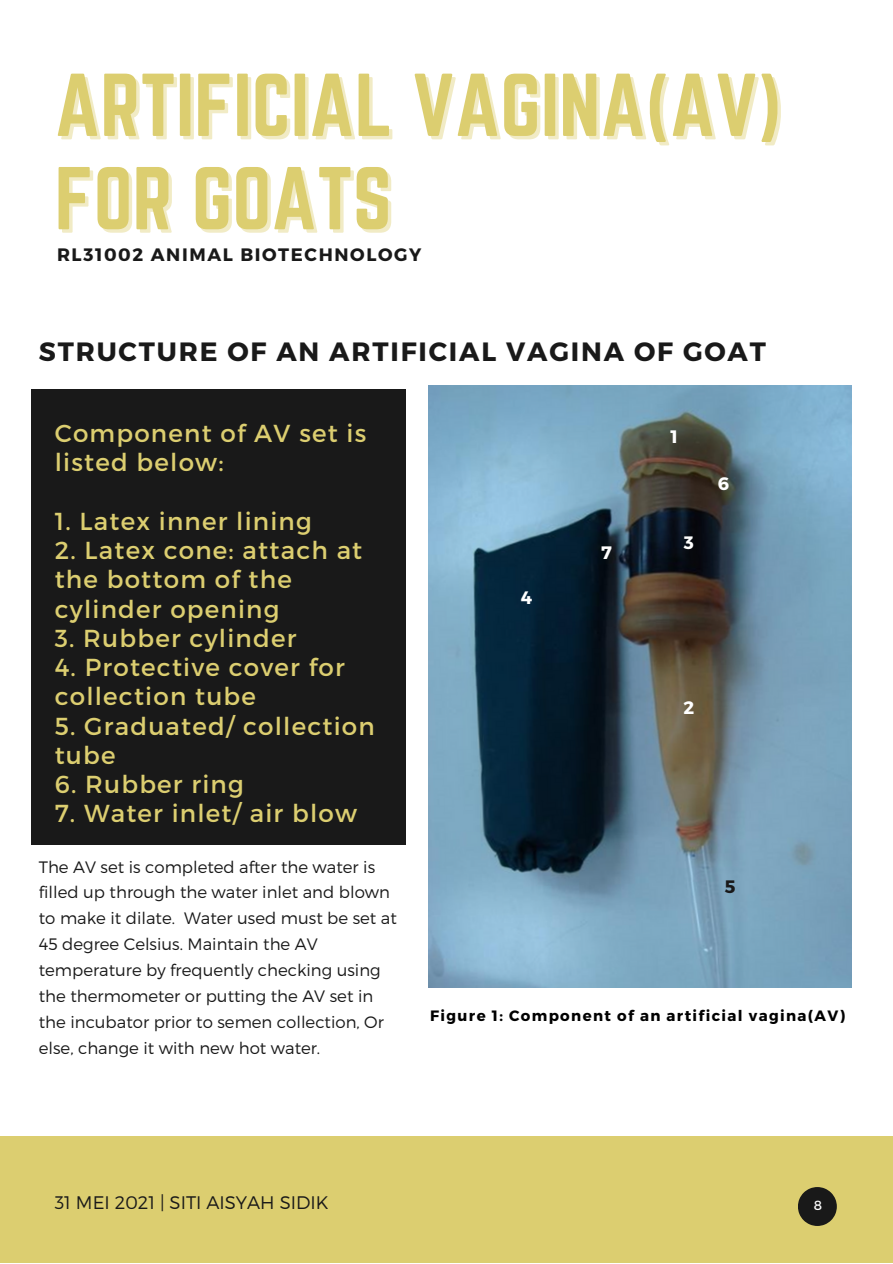
<style>
.page{position:relative;width:893px;height:1264px;background:#fff}
.page>*{position:absolute;margin:0;border:0;box-sizing:border-box;transform-origin:0 0}
.t1{font:77.85px/93.3px "Norwester";color:#dcce70}
.t2{font:700 26.4px "Montserrat";letter-spacing:.07em;color:#191919}
.t3{font:24.6px/29.2px "Montserrat";letter-spacing:.05em;color:#dcce70}
.t4{font:300 18.15px "Montserrat";color:#191919}
.t5{font:700 18px "Montserrat";letter-spacing:.09em;color:#191919}
.t6{font:700 18px "Montserrat";color:#fff}
.t7{font:300 16.5px/25.8px "Montserrat";color:#191919}
.t8{font:700 15px "Montserrat";letter-spacing:.09em;color:#000}
.t9{font:13.2px "Montserrat";color:#fff}
</style>
<div class="page">
<img style="left:428px;top:386px;width:423px;height:601px">
<div style="left:0;top:1136px;width:892px;height:126px;background:#dcce70"></div>
<svg style="left:798px;top:1187px;width:38px;height:38px"></svg>
<div style="left:32px;top:389px;width:373px;height:455px;background:#191919"></div>
<p class="t1" style="left:55px;top:58px;width:728px">ARTIFICIAL VAGINA(AV)<br>FOR GOATS</p>
<p class="t5" style="left:57px;top:243px;width:366px">RL31002 ANIMAL BIOTECHNOLOGY</p>
<p class="t2" style="left:39px;top:335px;width:728px">STRUCTURE OF AN ARTIFICIAL VAGINA OF GOAT</p>
<p class="t3" style="left:55px;top:417px;width:313px">Component of AV set is listed below:</p>
<p class="t3" style="left:55px;top:505px;width:259px">1. Latex inner lining</p>
<p class="t3" style="left:55px;top:534px;width:309px">2. Latex cone: attach at the bottom of the cylinder opening</p>
<p class="t3" style="left:55px;top:622px;width:243px">3. Rubber cylinder</p>
<p class="t3" style="left:55px;top:651px;width:291px">4. Protective cover for collection tube</p>
<p class="t3" style="left:55px;top:710px;width:321px">5. Graduated/ collection tube</p>
<p class="t3" style="left:55px;top:768px;width:191px">6. Rubber ring</p>
<p class="t3" style="left:55px;top:797px;width:304px">7. Water inlet/ air blow</p>
<p class="t7" style="left:39px;top:853px;width:359px">The AV set is completed after the water is filled up through the water inlet and blown to make it dilate. Water used must be set at 45 degree Celsius. Maintain the AV temperature by frequently checking using the thermometer or putting the AV set in the incubator prior to semen collection, Or else, change it with new hot water.</p>
<p class="t6" style="left:520px;top:586px;width:13px">4</p>
<p class="t6" style="left:601px;top:541px;width:12px">7</p>
<p class="t6" style="left:670px;top:425px;width:9px">1</p>
<p class="t6" style="left:684px;top:530px;width:12px">3</p>
<p class="t6" style="left:718px;top:472px;width:13px">6</p>
<p class="t6" style="left:683px;top:696px;width:12px">2</p>
<p class="t5" style="left:724px;top:874px;width:12px">5</p>
<p class="t8" style="left:430px;top:1006px;width:416px">Figure 1: Component of an artificial vagina(AV)</p>
<p class="t4" style="left:55px;top:1190px;width:275px">31 MEI 2021 | SITI AISYAH SIDIK</p>
<p class="t9" style="left:813px;top:1196px;width:10px">8</p>
</div>
